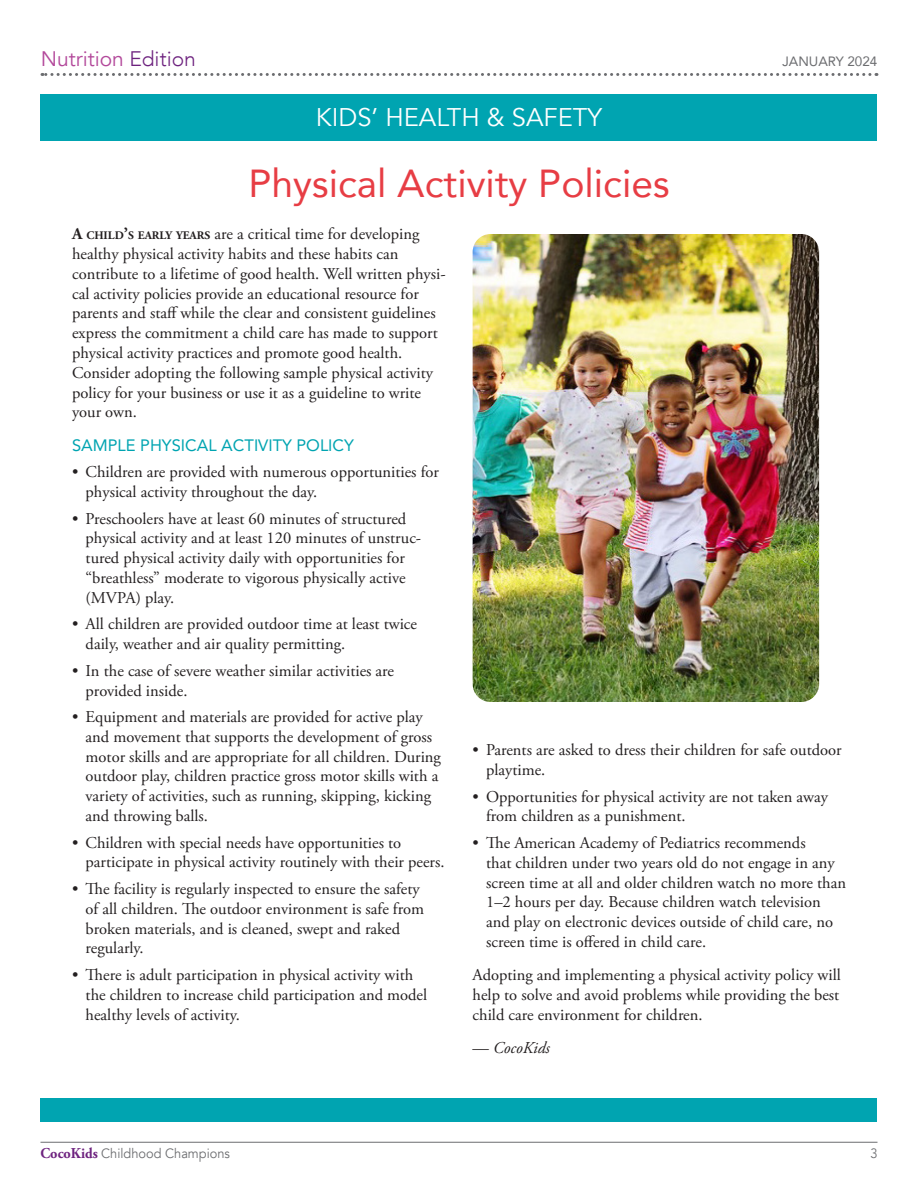
<style>
.page{position:relative;width:918px;height:1188px;background:#fff}
.page>*{position:absolute;margin:0;border:0;box-sizing:border-box;transform-origin:0 0}
.Head_front{font:39px "Avenir";color:#e73d44}
.Superhead{font:25.5px "Avenir";color:#fff}
.t1{font:21px "Avenir";color:#b3499b}
.body{font:16.5px/19.8px "Adobe Garamond Pro";color:#231f20}
.Avinenir_Subhead_H_S{font:16.5px "Avenir";color:#00a4b1}
.body-2{font:italic 16.5px "Adobe Garamond Pro";color:#231f20}
.t2{font:13.5px "Avenir";color:#6c6d70;scale:.95 1}
.t3{font:13.5px "Avenir";color:#6c6d70}
.s1{font-weight:300;color:#6e237f}
.s2{font-weight:700}
.s3{font-weight:700;font-size:11.55px}
.s4{font-style:normal}
.s5{font-family:"Adobe Garamond Pro";font-weight:700;font-size:15px;color:#6e237f}
</style>
<div class="page">
<hr style="left:40px;top:1142px;width:838px;height:1px;background:#6c6d70">
<svg style="left:42px;top:73px;width:828px;height:3px"></svg>
<div style="left:40px;top:94px;width:838px;height:46px;background:#00a4b1"></div>
<img style="left:473px;top:234px;width:346px;height:468px">
<div style="left:40px;top:1098px;width:838px;height:23px;background:#00a4b1"></div>
<p class="t1" style="left:41px;top:46px;width:157px">Nutrition <span class="s1">Edition</span></p>
<p class="Superhead" style="left:316px;top:102px;width:288px">KIDS’ HEALTH &amp; SAFETY</p>
<p class="t3" style="left:782px;top:50px;width:97px">JANUARY 2024</p>
<p class="Head_front" style="left:249px;top:152px;width:423px">Physical Activity Policies</p>
<p class="body" style="left:72px;top:225px;width:375px"><span class="s2">A</span> <span class="s3">CHILD</span><span class="s2">’</span><span class="s3">S EARLY YEARS</span> are a critical time for developing healthy physical activity habits and these habits can contribute to a lifetime of good health. Well written physi&shy;cal activity policies provide an educational resource for parents and staff while the clear and consistent guidelines express the commitment a child care has made to support physical activity practices and promote good health.<br>Consider adopting the following sample physical activity policy for your business or use it as a guideline to write your own.</p>
<p class="Avinenir_Subhead_H_S" style="left:72px;top:432px;width:283px">SAMPLE PHYSICAL ACTIVITY POLICY</p>
<p class="body" style="left:86px;top:463px;width:355px;text-indent:-14px">• Children are provided with numerous opportunities for physical activity throughout the day.</p>
<p class="body" style="left:86px;top:509px;width:337px;text-indent:-14px">• Preschoolers have at least 60 minutes of structured physical activity and at least 120 minutes of unstruc&shy;tured physical activity daily with opportunities for “breathless” moderate to vigorous physically active (MVPA) play.</p>
<p class="body" style="left:86px;top:615px;width:333px;text-indent:-14px">• All children are provided outdoor time at least twice daily, weather and air quality permitting.</p>
<p class="body" style="left:86px;top:661px;width:310px;text-indent:-14px">• In the case of severe weather similar activities are provided inside.</p>
<p class="body" style="left:86px;top:708px;width:357px;text-indent:-14px">• Equipment and materials are provided for active play and movement that supports the development of gross motor skills and are appropriate for all children. During outdoor play, children practice gross motor skills with a variety of activities, such as running, skipping, kicking and throwing balls.</p>
<p class="body" style="left:86px;top:833px;width:360px;text-indent:-14px">• Children with special needs have opportunities to participate in physical activity routinely with their peers.</p>
<p class="body" style="left:86px;top:879px;width:340px;text-indent:-14px">• The facility is regularly inspected to ensure the safety of all children. The outdoor environment is safe from broken materials, and is cleaned, swept and raked regularly.</p>
<p class="body" style="left:86px;top:965px;width:343px;text-indent:-14px">• There is adult participation in physical activity with the children to increase child participation and model healthy levels of activity.</p>
<p class="body" style="left:486px;top:741px;width:357px;text-indent:-14px">• Parents are asked to dress their children for safe outdoor playtime.</p>
<p class="body" style="left:486px;top:787px;width:343px;text-indent:-14px">• Opportunities for physical activity are not taken away from children as a punishment.</p>
<p class="body" style="left:486px;top:833px;width:361px;text-indent:-14px">• The American Academy of Pediatrics recommends<br>that children under two years old do not engage in any screen time at all and older children watch no more than 1–2 hours per day. Because children watch television and play on electronic devices outside of child care, no screen time is offered in child care.</p>
<p class="body" style="left:473px;top:966px;width:370px;text-align:justify">Adopting and implementing a physical activity policy will help to solve and avoid problems while providing the best child care environment for children.</p>
<p class="body-2" style="left:473px;top:1038px;width:79px"><span class="s4">—</span> CocoKids</p>
<p class="t2" style="left:40px;top:1145px;width:201px"><span class="s5">CocoKids</span> Childhood Champions</p>
<p class="t2" style="left:870px;top:1145px;width:9px">3</p>
</div>
